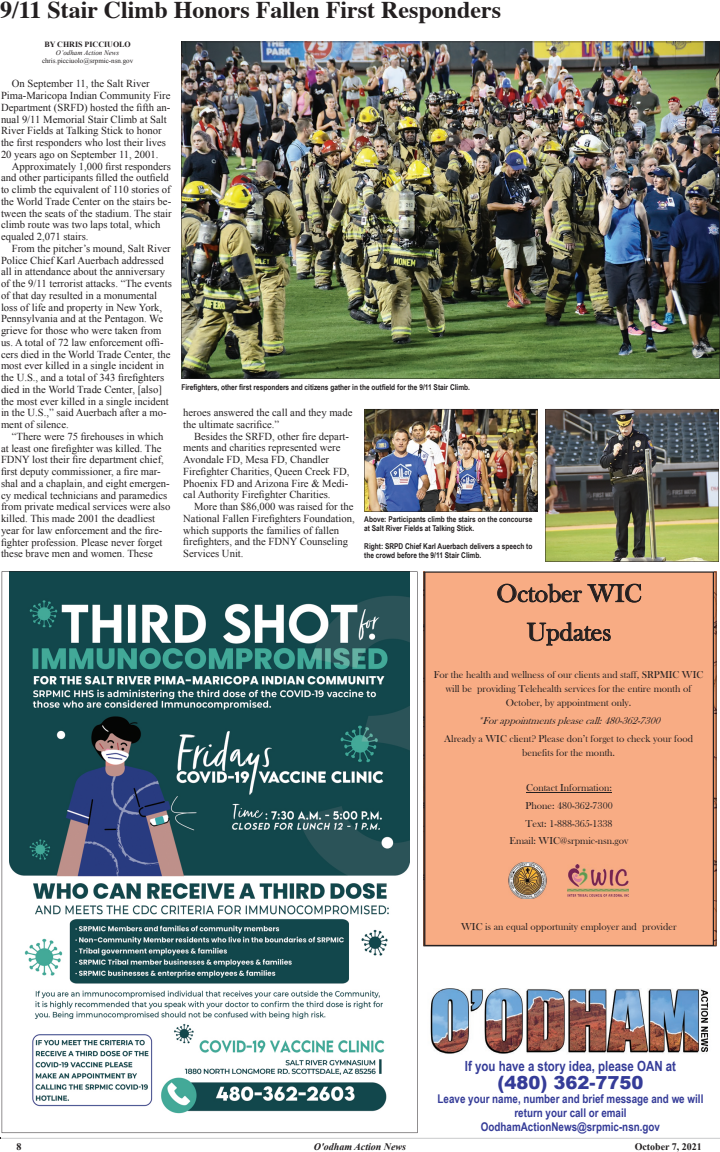
<style>
.page{position:relative;width:720px;height:1152px;background:#fff}
.page>*{position:absolute;margin:0;border:0;box-sizing:border-box;transform-origin:0 0}
.t1{font:25.7px/38.7px "Bask Old Face";color:#231f20;text-align:center}
.t2{font:700 24px "Times";color:#231f20}
.t3{font:900 18px "Arial";color:#353c98}
.t4{font:700 14px "Arial Narrow";color:#353c98}
.t5{font:700 12px/14px "Arial Narrow";color:#353c98;text-align:center}
.t6{font:10.6px/11.7px "Times New Roman";color:#231f20}
.t7{font:10.2px/13.9px "Bask Old Face";color:#231f20;text-align:center}
.t8{font:italic 10.2px "Bask Old Face";color:#231f20}
.t9{font:italic 700 10px "Times New Roman";color:#231f20}
.t10{font:700 10px "Times New Roman";color:#231f20}
.t11{font:700 8px/9px "Arial Narrow";color:#231f20}
.t12{font:700 8px "Times New Roman";color:#231f20}
.t13{font:7px "Times New Roman";color:#231f20}
.t14{font:italic 7px "Times New Roman";color:#231f20}
</style>
<div class="page">
<svg style="left:0;top:1137px;width:720px;height:2px"></svg>
<svg style="left:2px;top:572px;width:416px;height:561px"></svg>
<img style="left:545px;top:409px;width:174px;height:153px">
<img style="left:181px;top:42px;width:539px;height:337px">
<img style="left:364px;top:409px;width:174px;height:103px">
<div style="left:423px;top:571px;width:294px;height:375px;background:#f8ac84"></div>
<img style="left:430px;top:988px;width:278px;height:66px">
<h2 class="t2" style="left:0;top:-13px;width:502px">9/11 Stair Climb Honors Fallen First Responders</h2>
<p class="t12" style="left:44px;top:39px;width:88px">BY CHRIS PICCIUOLO</p>
<p class="t14" style="left:56px;top:48px;width:65px">O’odham Action News</p>
<p class="t13" style="left:42px;top:56px;width:93px">chris.picciuolo@srpmic-nsn.gov</p>
<p class="t6" style="left:1px;top:78px;width:171px;text-indent:11px">On September 11, the Salt River Pima-Maricopa Indian Community Fire Department (SRFD) hosted the fifth an&shy;nual 9/11 Memorial Stair Climb at Salt River Fields at Talking Stick to honor the first responders who lost their lives 20 years ago on September 11, 2001.</p>
<p class="t6" style="left:1px;top:160px;width:172px;text-indent:11px">Approximately 1,000 first responders and other participants filled the outfield to climb the equivalent of 110 stories of the World Trade Center on the stairs be&shy;tween the seats of the stadium. The stair climb route was two laps total, which equaled 2,071 stairs.</p>
<p class="t6" style="left:1px;top:242px;width:172px;text-indent:11px">From the pitcher’s mound, Salt River Police Chief Karl Auerbach addressed all in attendance about the anniversary of the 9/11 terrorist attacks. “The events of that day resulted in a monumental loss of life and property in New York, Pennsylvania and at the Pentagon. We grieve for those who were taken from us. A total of 72 law enforcement offi&shy;cers died in the World Trade Center, the most ever killed in a single incident in the U.S., and a total of 343 firefighters died in the World Trade Center, [also] the most ever killed in a single incident in the U.S.,” said Auerbach after a mo&shy;ment of silence.</p>
<p class="t6" style="left:1px;top:430px;width:171px;text-indent:11px">“There were 75 firehouses in which at least one firefighter was killed. The FDNY lost their fire department chief, first deputy commissioner, a fire mar&shy;shal and a chaplain, and eight emergen&shy;cy medical technicians and paramedics from private medical services were also killed. This made 2001 the deadliest year for law enforcement and the fire&shy;fighter profession. Please never forget these brave men and women. These</p>
<p class="t11" style="left:181px;top:382px;width:290px">Firefighters, other first responders and citizens gather in the outfield for the 9/11 Stair Climb.</p>
<p class="t6" style="left:183px;top:407px;width:171px">heroes answered the call and they made the ultimate sacrifice.”</p>
<p class="t6" style="left:183px;top:430px;width:168px;text-indent:11px">Besides the SRFD, other fire depart&shy;ments and charities represented were Avondale FD, Mesa FD, Chandler Firefighter Charities, Queen Creek FD, Phoenix FD and Arizona Fire &amp; Medi&shy;cal Authority Firefighter Charities.</p>
<p class="t6" style="left:183px;top:501px;width:173px;text-indent:11px">More than $86,000 was raised for the National Fallen Firefighters Foundation, which supports the families of fallen firefighters, and the FDNY Counseling Services Unit.</p>
<p class="t11" style="left:364px;top:514px;width:170px">Above: Participants climb the stairs on the concourse at Salt River Fields at Talking Stick.</p>
<p class="t11" style="left:364px;top:541px;width:170px">Right: SRPD Chief Karl Auerbach delivers a speech to the crowd before the 9/11 Stair Climb.</p>
<h1 class="t1" style="left:497px;top:574px;width:147px">October WIC<br>Updates</h1>
<p class="t7" style="left:434px;top:668px;width:271px">For the health and wellness of our clients and staff, SRPMIC WIC will be providing Telehealth services for the entire month of<br>October, by appointment only.</p>
<p class="t8" style="left:478px;top:715px;width:188px">*Forappointmentspleasecall:480-362-7300</p>
<p class="t7" style="left:444px;top:731px;width:250px">Already a WIC client? Please don’t forget to check your food benefits for the month.</p>
<p class="t7" style="left:510px;top:779px;width:120px;line-height:17.8px">Contact Information:<br>Phone: 480-362-7300<br>Text: 1-888-365-1338<br>Email: WIC@srpmic-nsn.gov</p>
<p class="t7" style="left:461px;top:920px;width:217px">WIC is an equal opportunity employer and provider</p>
<h3 class="t4" style="left:465px;top:1055px;width:213px">If you have a story idea, please OAN at</h3>
<h3 class="t3" style="left:497px;top:1069px;width:148px">(480) 362-7750</h3>
<p class="t5" style="left:438px;top:1091px;width:267px">Leave your name, number and brief message and we will return your call or email<br>OodhamActionNews@srpmic-nsn.gov</p>
<p class="t10" style="left:17px;top:1140px;width:6px">8</p>
<p class="t9" style="left:314px;top:1139px;width:94px">O'odham Action News</p>
<p class="t10" style="left:635px;top:1140px;width:69px">October 7, 2021</p>
</div>
